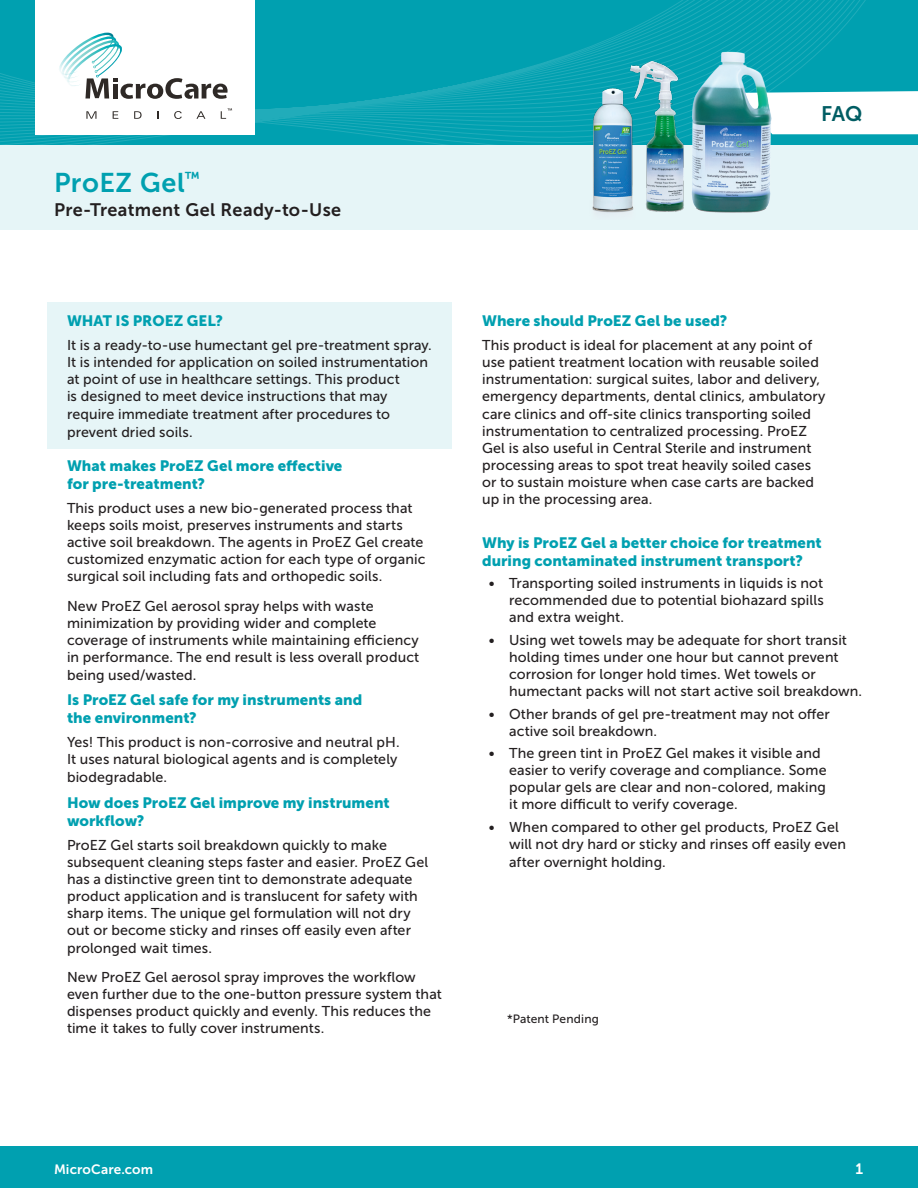
<style>
.page{position:relative;width:918px;height:1188px;background:#fff}
.page>*{position:absolute;margin:0;border:0;box-sizing:border-box;transform-origin:0 0}
.t1{font:27px "Museo Sans 700";letter-spacing:.02em;color:#00a0b0}
.t2{font:21px "Museo Sans 700";color:#005d63}
.t3{font:18px "Museo Sans 700";letter-spacing:.02em;color:#231f20}
.t4{font:15px/18px "Museo Sans 900";letter-spacing:.005em;color:#00a0b0}
.t5{font:15px "Museo Sans 700";color:#fff}
.t6{font:14.25px/17.1px "Museo Sans 500";letter-spacing:.005em;color:#231f20}
.t7{font:13.5px "Museo Sans 700";letter-spacing:.01em;color:#fff}
.t8{font:12px "Museo Sans 500";letter-spacing:.01em;color:#231f20}
</style>
<div class="page">
<svg style="left:0;top:0;width:918px;height:145px;background:#05a1b1"></svg>
<div style="left:35px;top:0;width:220px;height:134px;background:#fff"></div>
<svg style="left:59px;top:32px;width:169px;height:67px"></svg>
<svg style="left:86px;top:111px;width:10px;height:8px"></svg>
<svg style="left:113px;top:111px;width:5px;height:8px"></svg>
<svg style="left:134px;top:111px;width:8px;height:8px"></svg>
<svg style="left:174px;top:111px;width:8px;height:8px"></svg>
<svg style="left:196px;top:111px;width:9px;height:8px"></svg>
<svg style="left:221px;top:108px;width:11px;height:11px"></svg>
<svg style="left:799px;top:91px;width:119px;height:43px"></svg>
<div style="left:0;top:1146px;width:918px;height:42px;background:#00a0b0"></div>
<div style="left:0;top:145px;width:918px;height:84px;background:#e6f5f7"></div>
<img style="left:661px;top:46px;width:138px;height:167px">
<div style="left:47px;top:302px;width:404px;height:147px;background:#e6f5f7"></div>
<img style="left:605px;top:54px;width:118px;height:159px">
<img style="left:562px;top:77px;width:102px;height:136px">
<p class="t1" style="left:54px;top:168px;width:147px">ProEZ Gel<sup>™</sup></p>
<p class="t3" style="left:54px;top:200px;width:289px">Pre-Treatment Gel Ready-to-Use</p>
<p class="t4" style="left:67px;top:312px;width:158px">WHAT IS PROEZ GEL?</p>
<p class="t6" style="left:67px;top:337px;width:366px">It is a ready-to-use humectant gel pre-treatment spray.<br>It is intended for application on soiled instrumentation at point of use in healthcare settings. This product<br>is designed to meet device instructions that may require immediate treatment after procedures to prevent dried soils.</p>
<p class="t4" style="left:67px;top:457px;width:277px">What makes ProEZ Gel more effective for pre-treatment?</p>
<p class="t6" style="left:67px;top:500px;width:360px">This product uses a new bio-generated process that keeps soils moist, preserves instruments and starts active soil breakdown. The agents in ProEZ Gel create customized enzymatic action for each type of organic surgical soil including fats and orthopedic soils.</p>
<p class="t6" style="left:67px;top:597px;width:311px">New ProEZ Gel aerosol spray helps with waste minimization by providing wider and complete</p>
<p class="t6" style="left:67px;top:631px;width:353px">coverage of instruments while maintaining efficiency</p>
<p class="t6" style="left:67px;top:648px;width:354px;line-height:18px">in performance. The end result is less overall product being used/wasted.</p>
<p class="t4" style="left:67px;top:691px;width:297px">Is ProEZ Gel safe for my instruments and the environment?</p>
<p class="t6" style="left:67px;top:734px;width:334px;line-height:17.5px">Yes! This product is non-corrosive and neutral pH.<br>It uses natural biological agents and is completely biodegradable.</p>
<p class="t4" style="left:67px;top:794px;width:324px">How does ProEZ Gel improve my instrument workflow?</p>
<p class="t6" style="left:67px;top:837px;width:363px">ProEZ Gel starts soil breakdown quickly to make subsequent cleaning steps faster and easier. ProEZ Gel has a distinctive green tint to demonstrate adequate product application and is translucent for safety with sharp items. The unique gel formulation will not dry out or become sticky and rinses off easily even after prolonged wait times.</p>
<p class="t6" style="left:67px;top:968px;width:376px">New ProEZ Gel aerosol spray improves the workflow even further due to the one-button pressure system that dispenses product quickly and evenly. This reduces the time it takes to fully cover instruments.</p>
<h2 class="t2" style="left:821px;top:102px;width:43px">FAQ</h2>
<p class="t4" style="left:482px;top:312px;width:247px">Where should ProEZ Gel be used?</p>
<p class="t6" style="left:482px;top:337px;width:345px">This product is ideal for placement at any point of use patient treatment location with reusable soiled instrumentation: surgical suites, labor and delivery, emergency departments, dental clinics, ambulatory care clinics and off-site clinics transporting soiled instrumentation to centralized processing. ProEZ Gel is also useful in Central Sterile and instrument processing areas to spot treat heavily soiled cases or to sustain moisture when case carts are backed up in the processing area.</p>
<p class="t4" style="left:482px;top:533px;width:341px">Why is ProEZ Gel a better choice for treatment during contaminated instrument transport?</p>
<p class="t6" style="left:509px;top:575px;width:316px;text-align:justify;text-indent:-20px">• Transporting soiled instruments in liquids is not recommended due to potential biohazard spills and extra weight.</p>
<p class="t6" style="left:509px;top:631px;width:355px;text-indent:-20px">• Using wet towels may be adequate for short transit holding times under one hour but cannot prevent corrosion for longer hold times. Wet towels or humectant packs will not start active soil breakdown.</p>
<p class="t6" style="left:509px;top:705px;width:322px;text-indent:-20px">• Other brands of gel pre-treatment may not offer active soil breakdown.</p>
<p class="t6" style="left:509px;top:745px;width:319px;text-indent:-20px">• The green tint in ProEZ Gel makes it visible and easier to verify coverage and compliance. Some popular gels are clear and non-colored, making it more difficult to verify coverage.</p>
<p class="t6" style="left:509px;top:818px;width:338px;line-height:17.5px;text-indent:-20px">• When compared to other gel products, ProEZ Gel will not dry hard or sticky and rinses off easily even after overnight holding.</p>
<p class="t8" style="left:507px;top:1012px;width:93px">*Patent Pending</p>
<p class="t7" style="left:54px;top:1161px;width:101px">MicroCare.com</p>
<p class="t5" style="left:855px;top:1161px;width:9px">1</p>
</div>
